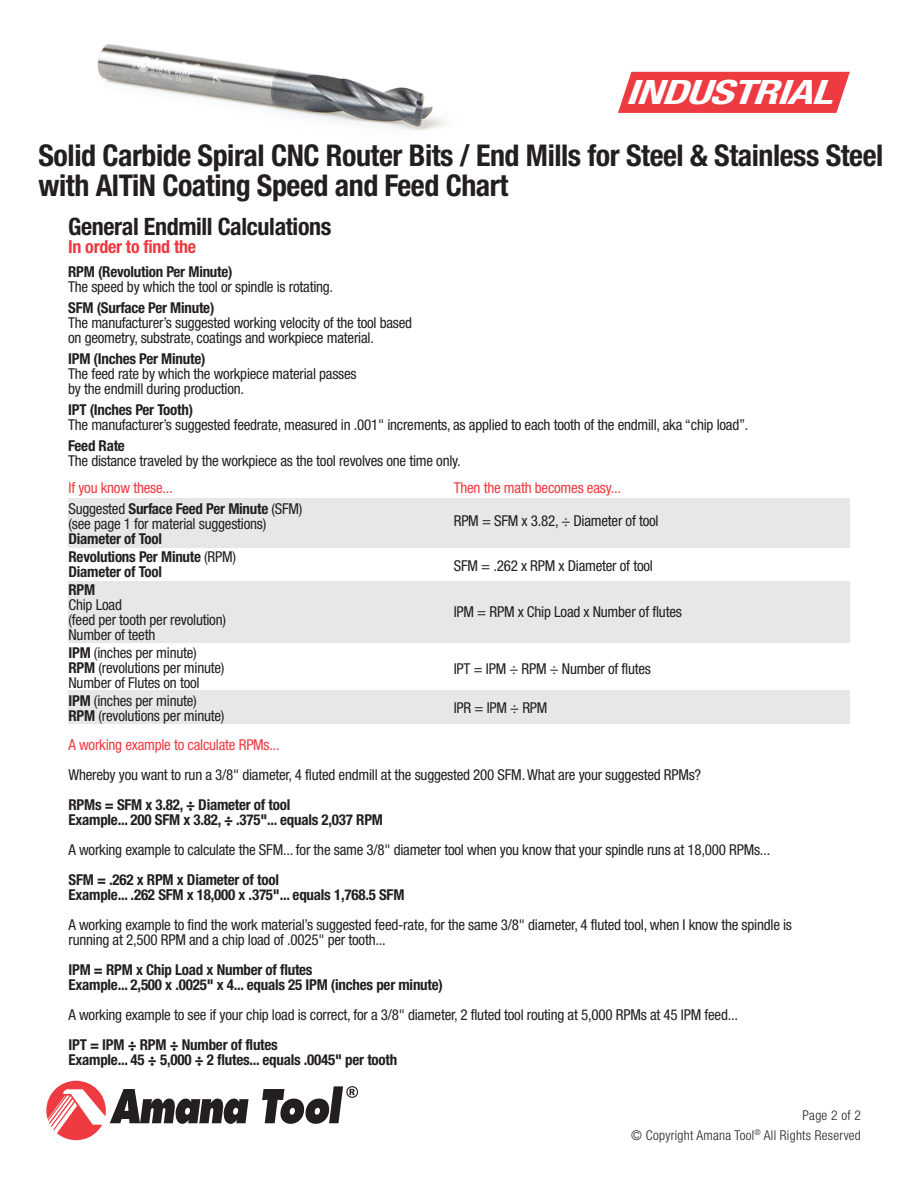
<style>
.page{position:relative;width:918px;height:1188px;background:#fff}
.page>*{position:absolute;margin:0;border:0;box-sizing:border-box;transform-origin:0 0}
.t1{font:italic 700 condensed 33.6px "Helvetica Neue";letter-spacing:-.025em;color:#fff;scale:1.35 1}
.t2{font:700 condensed 30px/30px "Helvetica Neue";letter-spacing:-.015em;color:#231f20}
.t3{font:700 condensed 24px "Helvetica Neue";letter-spacing:-.015em;color:#231f20}
.t4{font:700 condensed 18px "Helvetica Neue";letter-spacing:-.015em;color:#ee3a41}
.t5{font:condensed 15px/15px "Helvetica Neue";letter-spacing:-.015em;color:#231f20}
.t6{font:700 condensed 15px/15px "Helvetica Neue";letter-spacing:-.015em;color:#231f20}
.t7{font:condensed 15px "Helvetica Neue";letter-spacing:-.015em;color:#ee3a41}
.t8{font:300 condensed 13.5px "Helvetica Neue";letter-spacing:.02em;color:#231f20}
.s1{font-weight:400;color:#ee3a41}
.s2{font-weight:400}
.s3{font-weight:700}
</style>
<div class="page">
<img style="left:97px;top:44px;width:350px;height:87px">
<svg style="left:262px;top:1086px;width:96px;height:38px"></svg>
<svg style="left:46px;top:1081px;width:203px;height:59px"></svg>
<svg style="left:618px;top:72px;width:232px;height:41px"></svg>
<div style="left:69px;top:498px;width:781px;height:50px;background:#e6e7e9"></div>
<div style="left:69px;top:581px;width:781px;height:62px;background:#e6e7e9"></div>
<div style="left:69px;top:691px;width:781px;height:33px;background:#e6e7e9"></div>
<h1 class="t1" style="left:626px;top:72px;width:154px">INDUSTRIAL</h1>
<h2 class="t2" style="left:39px;top:140px;width:846px">Solid Carbide Spiral CNC Router Bits / End Mills for Steel &amp; Stainless Steel with AlTiN Coating Speed and Feed Chart</h2>
<h3 class="t3" style="left:68px;top:212px;width:265px">General Endmill Calculations</h3>
<p class="t4" style="left:68px;top:236px;width:130px">In order to find the</p>
<p class="t6" style="left:68px;top:264px;width:166px">RPM (Revolution Per Minute)</p>
<p class="t5" style="left:68px;top:280px;width:267px">The speed by which the tool or spindle is rotating.</p>
<p class="t6" style="left:68px;top:300px;width:148px">SFM (Surface Per Minute)</p>
<p class="t5" style="left:68px;top:316px;width:346px">The manufacturer’s suggested working velocity of the tool based on geometry, substrate, coatings and workpiece material.</p>
<p class="t6" style="left:68px;top:351px;width:139px">IPM (Inches Per Minute)</p>
<p class="t5" style="left:68px;top:367px;width:290px">The feed rate by which the workpiece material passes by the endmill during production.</p>
<p class="t6" style="left:68px;top:402px;width:127px">IPT (Inches Per Tooth)</p>
<p class="t5" style="left:68px;top:418px;width:682px">The manufacturer’s suggested feedrate, measured in .001" increments, as applied to each tooth of the endmill, aka “chip load”.</p>
<p class="t6" style="left:68px;top:438px;width:58px">Feed Rate</p>
<p class="t5" style="left:68px;top:454px;width:394px">The distance traveled by the workpiece as the tool revolves one time only.</p>
<p class="t6" style="left:69px;top:477px;width:236px;line-height:21px"><span class="s1">If you know these...<br></span><span class="s2">Suggested</span> Surface Feed Per Minute <span class="s2">(SFM)</span></p>
<p class="t5" style="left:69px;top:516px;width:199px">(see page 1 for material suggestions)</p>
<p class="t6" style="left:69px;top:529px;width:169px;line-height:18px">Diameter of Tool<br>Revolutions Per Minute <span class="s2">(RPM)</span></p>
<p class="t6" style="left:69px;top:562px;width:95px;line-height:18px">Diameter of Tool<br>RPM</p>
<p class="t5" style="left:69px;top:597px;width:159px">Chip Load<br>(feed per tooth per revolution)<br>Number of teeth</p>
<p class="t5" style="left:69px;top:645px;width:158px"><span class="s3">IPM</span> (inches per minute)<br><span class="s3">RPM</span> (revolutions per minute)<br>Number of Flutes on tool</p>
<p class="t5" style="left:69px;top:693px;width:158px"><span class="s3">IPM</span> (inches per minute)<br><span class="s3">RPM</span> (revolutions per minute)</p>
<p class="t7" style="left:454px;top:479px;width:169px">Then the math becomes easy...</p>
<p class="t5" style="left:454px;top:513px;width:206px">RPM = SFM x 3.82, ÷ Diameter of tool</p>
<p class="t5" style="left:454px;top:558px;width:201px">SFM = .262 x RPM x Diameter of tool</p>
<p class="t5" style="left:454px;top:604px;width:230px">IPM = RPM x Chip Load x Number of flutes</p>
<p class="t5" style="left:454px;top:661px;width:199px">IPT = IPM ÷ RPM ÷ Number of flutes</p>
<p class="t5" style="left:454px;top:700px;width:95px">IPR = IPM ÷ RPM</p>
<p class="t7" style="left:69px;top:736px;width:213px">A working example to calculate RPMs...</p>
<p class="t5" style="left:69px;top:767px;width:634px">Whereby you want to run a 3/8" diameter, 4 fluted endmill at the suggested 200 SFM. What are your suggested RPMs?</p>
<p class="t6" style="left:69px;top:797px;width:316px">RPMs = SFM x 3.82, ÷ Diameter of tool<br>Example... 200 SFM x 3.82, ÷ .375"... equals 2,037 RPM</p>
<p class="t5" style="left:69px;top:842px;width:703px">A working example to calculate the SFM... for the same 3/8" diameter tool when you know that your spindle runs at 18,000 RPMs...</p>
<p class="t6" style="left:69px;top:872px;width:337px">SFM = .262 x RPM x Diameter of tool<br>Example... .262 SFM x 18,000 x .375"... equals 1,768.5 SFM</p>
<p class="t5" style="left:69px;top:917px;width:725px">A working example to find the work material’s suggested feed-rate, for the same 3/8" diameter, 4 fluted tool, when I know the spindle is running at 2,500 RPM and a chip load of .0025" per tooth...</p>
<p class="t6" style="left:69px;top:962px;width:376px">IPM = RPM x Chip Load x Number of flutes<br>Example... 2,500 x .0025" x 4... equals 25 IPM (inches per minute)</p>
<p class="t5" style="left:69px;top:1007px;width:671px">A working example to see if your chip load is correct, for a 3/8" diameter, 2 fluted tool routing at 5,000 RPMs at 45 IPM feed...</p>
<p class="t6" style="left:69px;top:1037px;width:330px">IPT = IPM ÷ RPM ÷ Number of flutes<br>Example... 45 ÷ 5,000 ÷ 2 flutes... equals .0045" per tooth</p>
<p class="t8" style="left:803px;top:1108px;width:60px">Page 2 of 2</p>
<p class="t8" style="left:631px;top:1127px;width:231px">© Copyright Amana Tool<sup>®</sup> All Rights Reserved</p>
</div>
